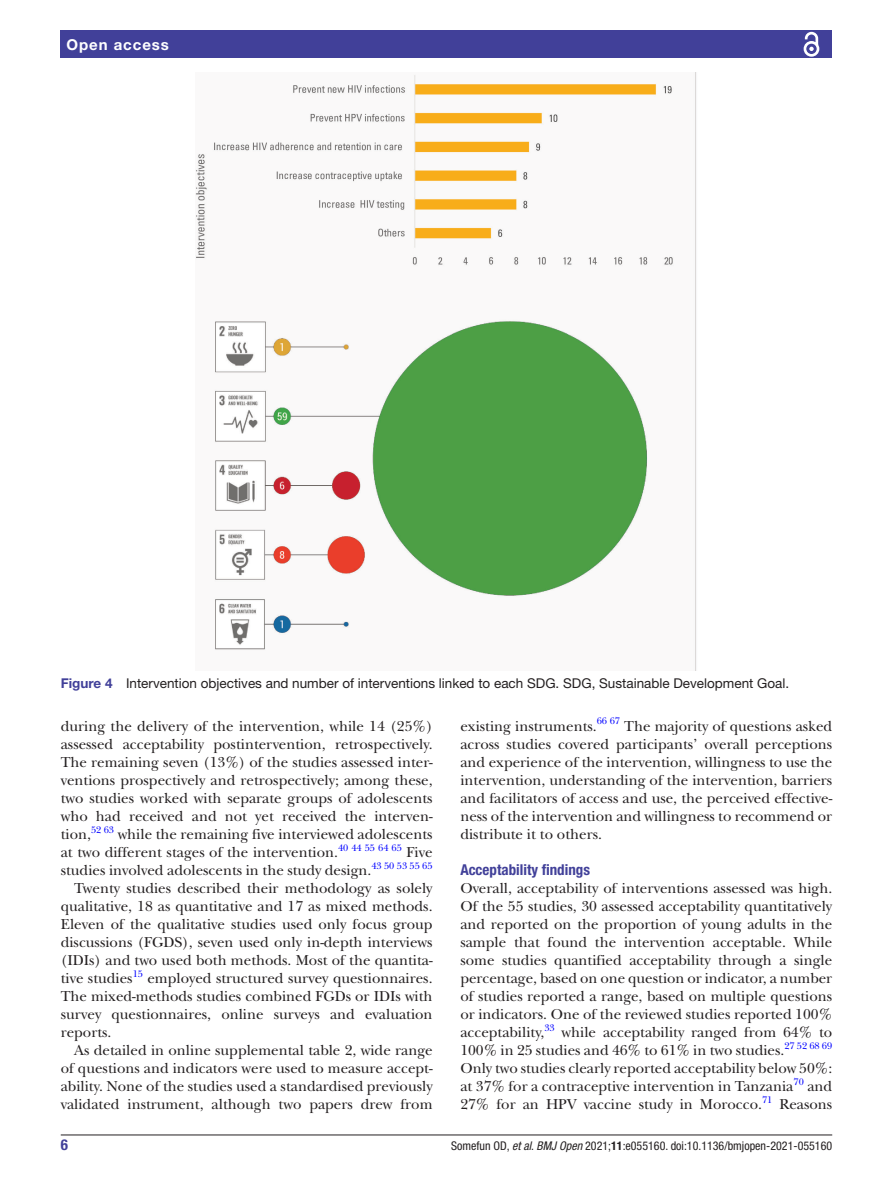
<style>
.page{position:relative;width:893px;height:1191px;background:#fff}
.page>*{position:absolute;margin:0;border:0;box-sizing:border-box;transform-origin:0 0}
.t1{font:15px/18px "New Baskerville";color:#231f20;text-align:justify}
.t2{font:700 condensed 15px "Helvetica Neue LT Std";color:#414099}
.t3{font:700 15px "Helvetica Neue LT Std";letter-spacing:.065em;color:#fff}
.t4{font:13.5px "Helvetica Neue LT Std";color:#231f20}
.t5{font:condensed 12px "Helvetica Neue LT Std";color:#231f20}
.t6{font:9.9px "New Baskerville";color:#00f}
.s1{font-weight:700;color:#414099}
.s2{font-style:italic}
.s3{font-weight:700}
</style>
<div class="page">
<hr style="left:61px;top:1134px;width:771px;height:1px;background:#231f20">
<div style="left:61px;top:31px;width:771px;height:27px;background:#414099"></div>
<svg style="left:803px;top:31px;width:17px;height:26px"></svg>
<img style="left:196px;top:73px;width:500px;height:597px">
<p class="t3" style="left:66px;top:35px;width:104px">Open access</p>
<p class="t4" style="left:61px;top:675px;width:730px"><span class="s1">Figure 4</span> Intervention objectives and number of interventions linked to each SDG. SDG, Sustainable Development Goal.</p>
<p class="t1" style="left:61px;top:717px;width:373px">during the delivery of the intervention, while 14 (25%) assessed acceptability postintervention, retrospectively.<br>The remaining seven (13%) of the studies assessed inter&shy;ventions prospectively and retrospectively; among these, two studies worked with separate groups of adolescents who had received and not yet received the interven&shy;tion,<sup>52</sup> <sup>63</sup> while the remaining five interviewed adolescents at two different stages of the intervention.</p>
<p class="t6" style="left:338px;top:841px;width:65px">40 44 55 64 65</p>
<p class="t1" style="left:406px;top:843px;width:28px">Five</p>
<p class="t1" style="left:61px;top:861px;width:312px">studies involved adolescents in the study design.</p>
<p class="t6" style="left:371px;top:859px;width:63px">43 50 53 55 65</p>
<p class="t1" style="left:61px;top:879px;width:373px;text-indent:14px">Twenty studies described their methodology as solely qualitative, 18 as quantitative and 17 as mixed methods.<br>Eleven of the qualitative studies used only focus group discussions (FGDS), seven used only in-depth interviews (IDIs) and two used both methods. Most of the quantita&shy;tive studies</p>
<p class="t6" style="left:133px;top:967px;width:12px">15</p>
<p class="t1" style="left:61px;top:969px;width:373px;text-indent:87px">employed structured survey questionnaires.<br>The mixed-methods studies combined FGDs or IDIs with survey questionnaires, online surveys and evaluation reports.</p>
<p class="t1" style="left:61px;top:1041px;width:373px;text-indent:14px">As detailed in online supplemental table 2, wide range of questions and indicators were used to measure accept&shy;ability. None of the studies used a standardised previously validated instrument, although two papers drew from</p>
<p class="t6" style="left:597px;top:715px;width:25px">66 67</p>
<p class="t1" style="left:460px;top:717px;width:373px;text-indent:164px">The majority of questions asked across studies covered participants’ overall perceptions and experience of the intervention, willingness to use the intervention, understanding of the intervention, barriers and facilitators of access and use, the perceived effective&shy;ness of the intervention and willingness to recommend or distribute it to others.</p>
<p class="t2" style="left:460px;top:861px;width:131px">Acceptability findings</p>
<p class="t1" style="left:460px;top:879px;width:373px">Overall, acceptability of interventions assessed was high.<br>Of the 55 studies, 30 assessed acceptability quantitatively and reported on the proportion of young adults in the sample that found the intervention acceptable. While some studies quantified acceptability through a single percentage, based on one question or indicator, a number of studies reported a range, based on multiple questions or indicators. One of the reviewed studies reported 100% acceptability,</p>
<p class="t1" style="left:460px;top:717px;width:138px">existing instruments.</p>
<p class="t6" style="left:544px;top:1021px;width:12px">33</p>
<p class="t1" style="left:460px;top:1023px;width:373px;text-indent:101px">while acceptability ranged from 64% to<br>100% in 25 studies and 46% to 61% in two studies.</p>
<p class="t6" style="left:784px;top:1039px;width:49px">27 52 68 69</p>
<p class="t1" style="left:460px;top:1059px;width:373px">Only two studies clearly reported acceptability below 50%: at 37% for a contraceptive intervention in Tanzania</p>
<p class="t6" style="left:793px;top:1075px;width:12px">70</p>
<p class="t1" style="left:807px;top:1077px;width:26px">and</p>
<p class="t1" style="left:460px;top:1095px;width:313px">27% for an HPV vaccine study in Morocco.<sup>71</sup></p>
<p class="t1" style="left:779px;top:1095px;width:54px">Reasons</p>
<p class="t2" style="left:61px;top:1135px;width:9px">6</p>
<p class="t5" style="left:451px;top:1138px;width:383px">Somefun OD, <span class="s2">et al</span>. <span class="s2">BMJ Open</span> 2021;<span class="s3">11</span>:e055160. doi:10.1136/bmjopen-2021-055160</p>
</div>
